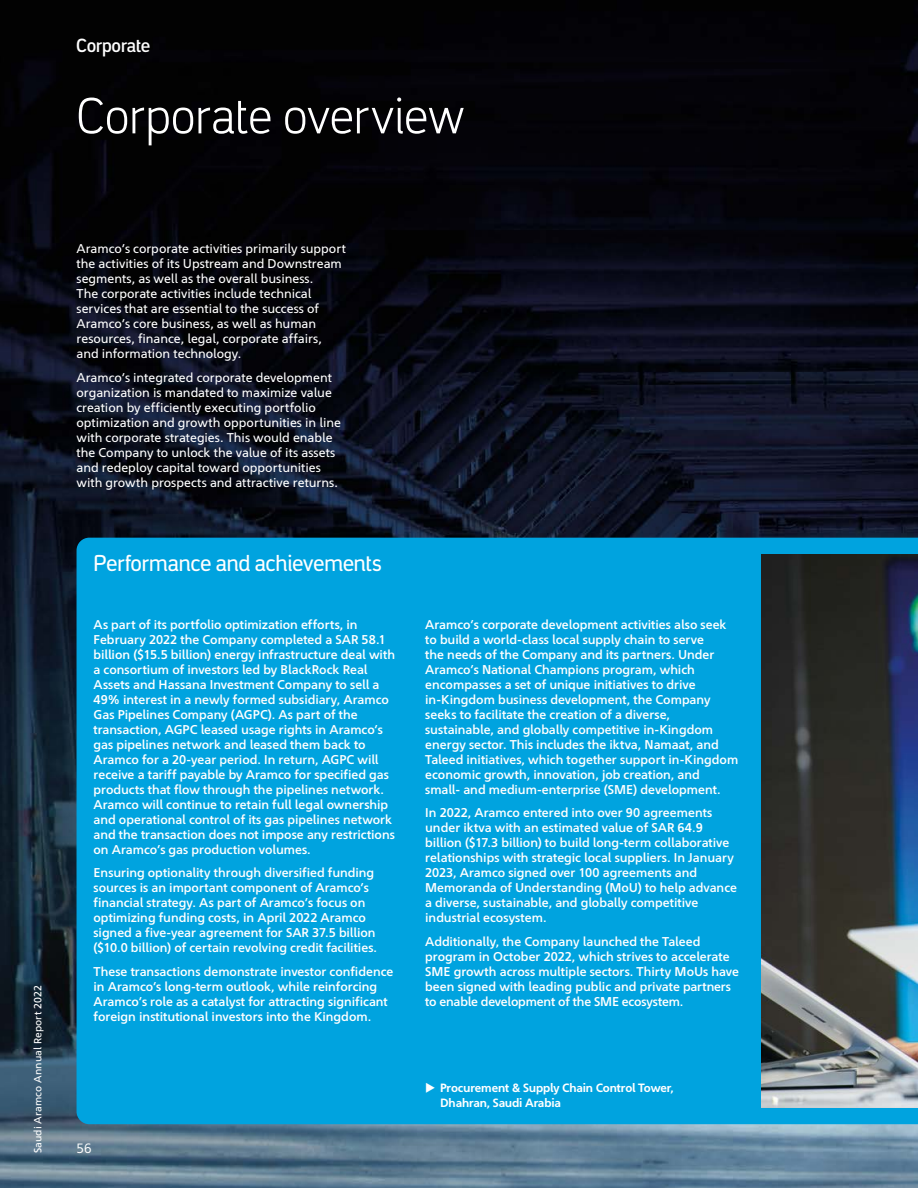
<style>
.page{position:relative;width:918px;height:1188px;background:#fff}
.page>*{position:absolute;margin:0;border:0;box-sizing:border-box;transform-origin:0 0}
.t1{font:57px "Manifa Pro 2";letter-spacing:-.005em;color:#fff}
.t2{font:600 25.5px "Manifa Pro 2";color:#fff}
.t3{font:700 21px "Manifa Pro 2";letter-spacing:.005em;color:#fff}
.t4{font:13.5px "Ghawar";color:#fff}
.t5{font:700 12.75px/15px "Ghawar Smei";letter-spacing:-.005em;color:#fff}
.t6{font:12.75px/15px "Ghawar Hefty";letter-spacing:-.005em;color:#fff}
.t7{font:700 12px/15px "Ghawar";letter-spacing:-.015em;color:#fff}
.t8{font:10.5px "Ghawar Hefty";letter-spacing:.01em;color:#fff}
</style>
<div class="page">
<img style="left:0;top:0;width:918px;height:1188px">
<div style="left:77px;top:538px;width:841px;height:586px;background:#00a3df"></div>
<img style="left:761px;top:555px;width:157px;height:552px">
<svg style="left:426px;top:1083px;width:9px;height:10px"></svg>
<h3 class="t3" style="left:77px;top:32px;width:75px">Corporate</h3>
<h1 class="t1" style="left:77px;top:80px;width:390px">Corporate overview</h1>
<p class="t8" style="left:31px;top:1153px;width:169px;rotate:-90deg">Saudi Aramco Annual Report 2022</p>
<p class="t6" style="left:77px;top:242px;width:271px">Aramco’s corporate activities primarily support the activities of its Upstream and Downstream segments, as well as the overall business.<br>The corporate activities include technical services that are essential to the success of Aramco’s core business, as well as human resources, finance, legal, corporate affairs, and information technology.</p>
<p class="t6" style="left:77px;top:370px;width:266px">Aramco’s integrated corporate development organization is mandated to maximize value creation by efficiently executing portfolio optimization and growth opportunities in line with corporate strategies. This would enable the Company to unlock the value of its assets and redeploy capital toward opportunities with growth prospects and attractive returns.</p>
<h2 class="t2" style="left:94px;top:547px;width:290px">Performance and achievements</h2>
<p class="t5" style="left:94px;top:617px;width:303px">As part of its portfolio optimization efforts, in February 2022 the Company completed a SAR 58.1 billion ($15.5 billion) energy infrastructure deal with a consortium of investors led by BlackRock Real Assets and Hassana Investment Company to sell a 49% interest in a newly formed subsidiary, Aramco Gas Pipelines Company (AGPC). As part of the transaction, AGPC leased usage rights in Aramco’s gas pipelines network and leased them back to Aramco for a 20-year period. In return, AGPC will receive a tariff payable by Aramco for specified gas products that flow through the pipelines network.<br>Aramco will continue to retain full legal ownership and operational control of its gas pipelines network and the transaction does not impose any restrictions on Aramco’s gas production volumes.</p>
<p class="t5" style="left:94px;top:865px;width:285px">Ensuring optionality through diversified funding sources is an important component of Aramco’s financial strategy. As part of Aramco’s focus on optimizing funding costs, in April 2022 Aramco signed a five-year agreement for SAR 37.5 billion ($10.0 billion) of certain revolving credit facilities.</p>
<p class="t5" style="left:94px;top:964px;width:301px">These transactions demonstrate investor confidence in Aramco’s long-term outlook, while reinforcing Aramco’s role as a catalyst for attracting significant foreign institutional investors into the Kingdom.</p>
<p class="t4" style="left:77px;top:1140px;width:17px">56</p>
<p class="t5" style="left:425px;top:617px;width:315px">Aramco’s corporate development activities also seek to build a world-class local supply chain to serve<br>the needs of the Company and its partners. Under Aramco’s National Champions program, which encompasses a set of unique initiatives to drive in-Kingdom business development, the Company seeks to facilitate the creation of a diverse, sustainable, and globally competitive in-Kingdom energy sector. This includes the iktva, Namaat, and Taleed initiatives, which together support in-Kingdom economic growth, innovation, job creation, and<br>small- and medium-enterprise (SME) development.</p>
<p class="t5" style="left:425px;top:805px;width:313px">In 2022, Aramco entered into over 90 agreements under iktva with an estimated value of SAR 64.9 billion ($17.3 billion) to build long-term collaborative relationships with strategic local suppliers. In January 2023, Aramco signed over 100 agreements and Memoranda of Understanding (MoU) to help advance a diverse, sustainable, and globally competitive industrial ecosystem.</p>
<p class="t5" style="left:425px;top:934px;width:315px">Additionally, the Company launched the Taleed program in October 2022, which strives to accelerate SME growth across multiple sectors. Thirty MoUs have been signed with leading public and private partners to enable development of the SME ecosystem.</p>
<p class="t7" style="left:440px;top:1081px;width:235px">Procurement &amp; Supply Chain Control Tower,<br>Dhahran, Saudi Arabia</p>
</div>
